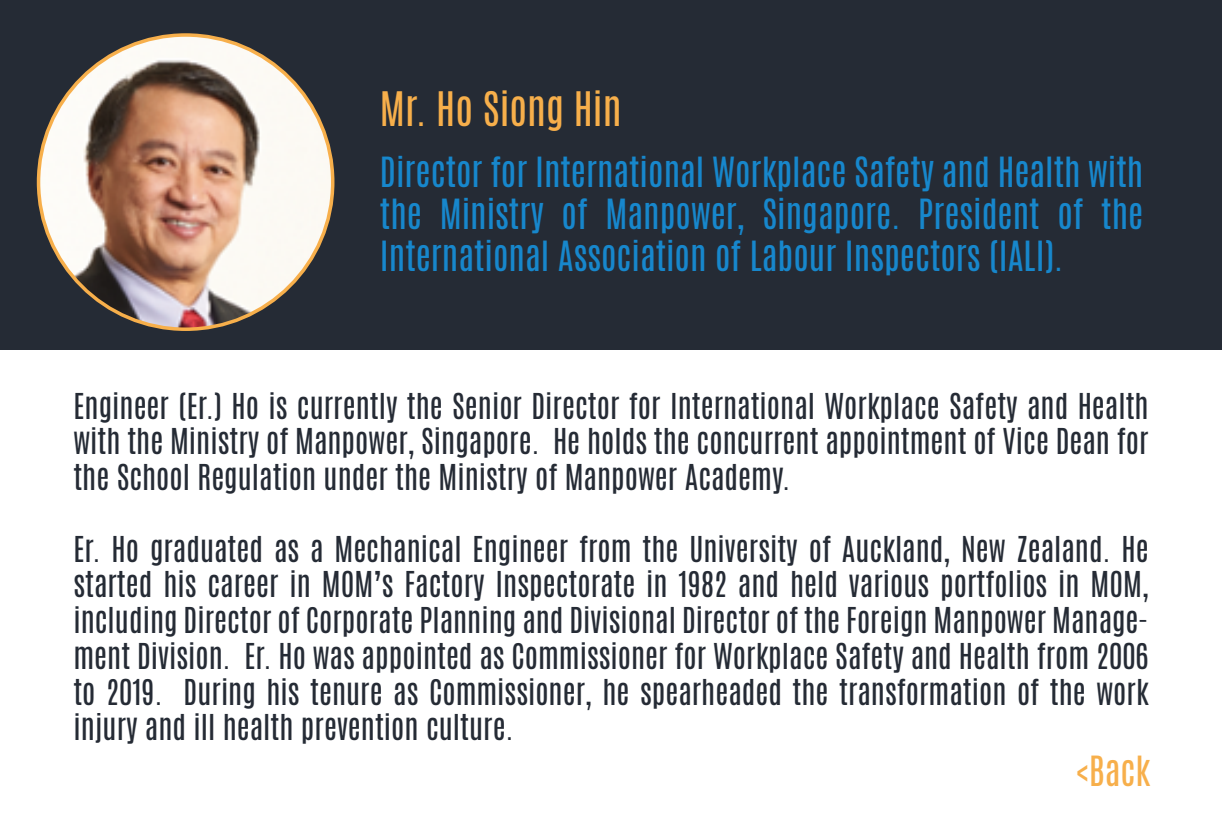
<style>
.page{position:relative;width:1222px;height:820px;background:#fff}
.page>*{position:absolute;margin:0;border:0;box-sizing:border-box;transform-origin:0 0}
.t1{font:39.55px "Antonio";color:#f7af4b}
.t2{font:34.65px/41.6px "Antonio";color:#1787cc;text-align:justify}
.t3{font:34.65px "Antonio";color:#f7af4b}
.t4{font:29.75px/35.7px "Antonio";color:#252b35;text-align:justify}
</style>
<div class="page">
<div style="left:0;top:0;width:1221px;height:349px;background:#252b35"></div>
<img style="left:39px;top:35px;width:294px;height:294px;border-radius:147px">
<h1 class="t1" style="left:380px;top:80px;width:243px">Mr. Ho Siong Hin</h1>
<p class="t2" style="left:380px;top:152px;width:764px">Director for International Workplace Safety and Health with the Ministry of Manpower, Singapore. President of the International Association of Labour Inspectors (IALI).</p>
<p class="t4" style="left:73px;top:388px;width:1076px">Engineer (Er.) Ho is currently the Senior Director for International Workplace Safety and Health with the Ministry of Manpower, Singapore. He holds the concurrent appointment of Vice Dean for the School Regulation under the Ministry of Manpower Academy.</p>
<p class="t4" style="left:73px;top:531px;width:1076px">Er. Ho graduated as a Mechanical Engineer from the University of Auckland, New Zealand. He started his career in MOM’s Factory Inspectorate in 1982 and held various portfolios in MOM, including Director of Corporate Planning and Divisional Director of the Foreign Manpower Manage&shy;ment Division. Er. Ho was appointed as Commissioner for Workplace Safety and Health from 2006 to 2019. During his tenure as Commissioner, he spearheaded the transformation of the work injury and ill health prevention culture.</p>
<p class="t3" style="left:1076px;top:745px;width:75px">&lt;Back</p>
</div>
